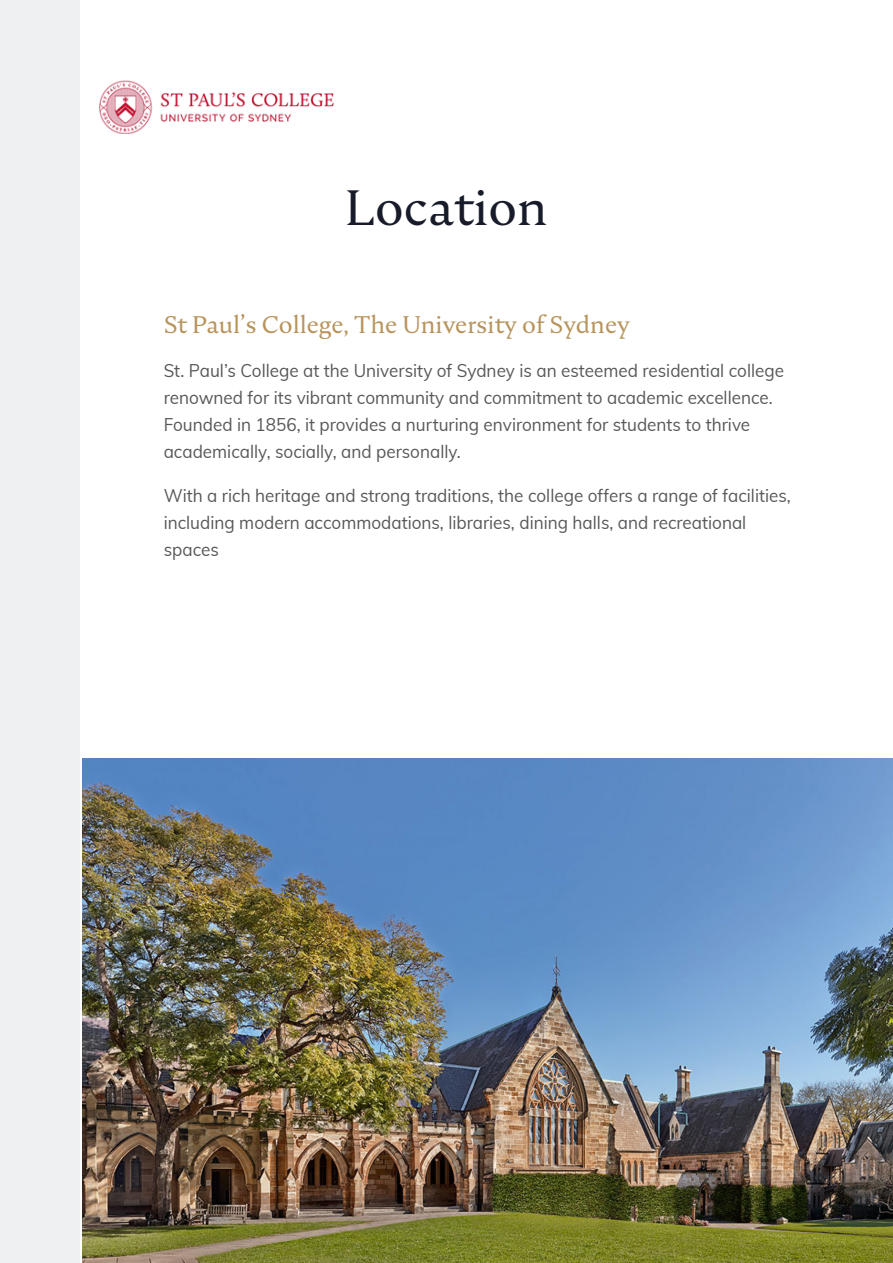
<style>
.page{position:relative;width:893px;height:1263px;background:#fff}
.page>*{position:absolute;margin:0;border:0;box-sizing:border-box;transform-origin:0 0}
.Paragraph_Style_2{font:49.5px "Nocturne Serif";color:#181c2a}
.body{font:24px "Nocturne Serif";color:#b8945c}
.body-2{font:18px/27px "Muli";color:#57585a;scale:.95 1}
</style>
<div class="page">
<img style="left:100px;top:81px;width:234px;height:53px">
<div style="left:0;top:0;width:79px;height:1263px;background:#eff0f1"></div>
<img style="left:83px;top:758px;width:810px;height:505px">
<p class="Paragraph_Style_2" style="left:345px;top:175px;width:204px">Location</p>
<p class="body" style="left:164px;top:309px;width:468px">St Paul’s College, The University of Sydney</p>
<p class="body-2" style="left:164px;top:357px;width:655px">St. Paul’s College at the University of Sydney is an esteemed residential college renowned for its vibrant community and commitment to academic excellence.<br>Founded in 1856, it provides a nurturing environment for students to thrive academically, socially, and personally.</p>
<p class="body-2" style="left:164px;top:482px;width:662px">With a rich heritage and strong traditions, the college offers a range of facilities, including modern accommodations, libraries, dining halls, and recreational spaces</p>
</div>
